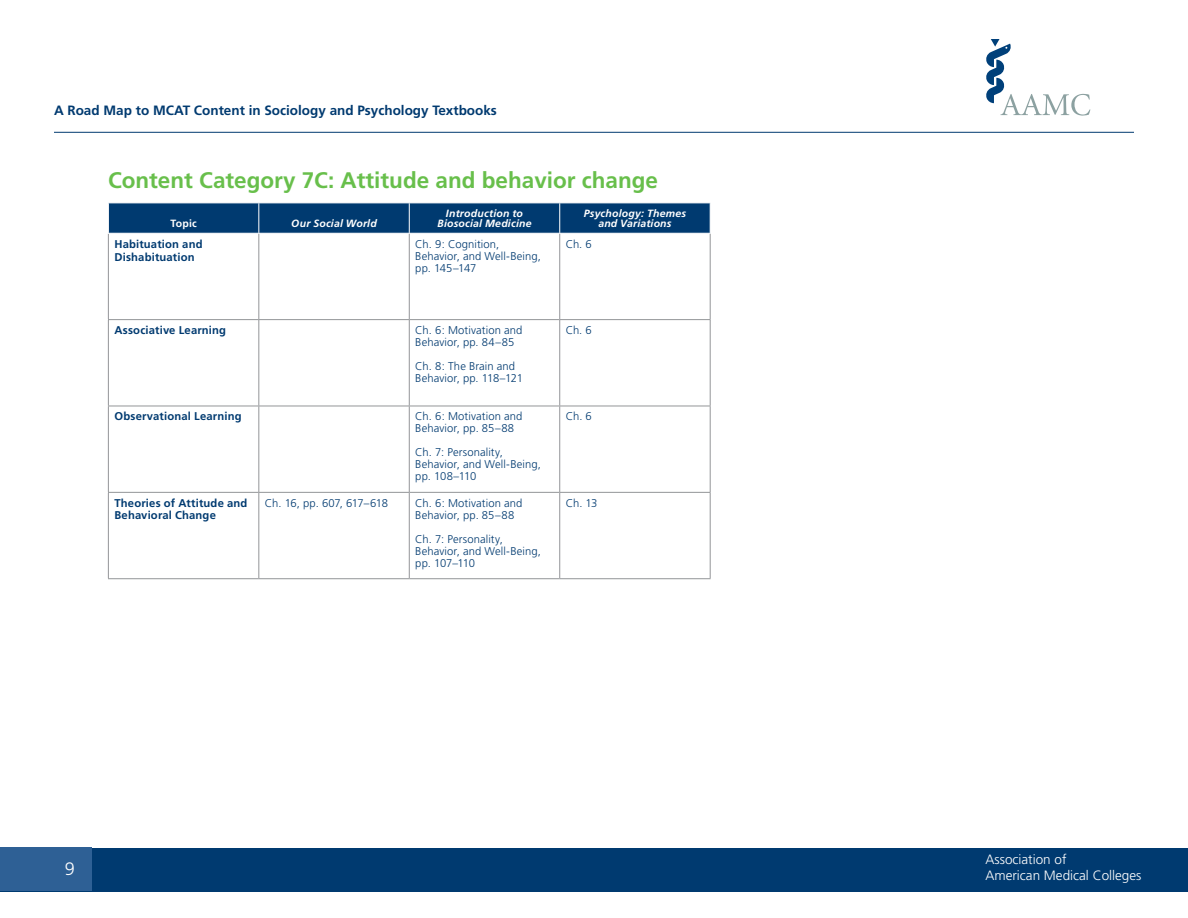
<style>
.page{position:relative;width:1188px;height:918px;background:#fff}
.page>*{position:absolute;margin:0;border:0;box-sizing:border-box;transform-origin:0 0}
.t1{font:700 22.5px "Frutiger";color:#68bf4b}
.t2{font:300 18px "Frutiger";color:#fff}
.t3{font:700 13.5px "Frutiger";color:#003a70}
.t4{font:300 13.5px/16.2px "Frutiger";color:#fff}
.t5{font:300 11.25px/12px "Frutiger";letter-spacing:.01em;color:#003a70}
.t6{font:700 11.25px/13.2px "Frutiger";letter-spacing:.015em;color:#003a70}
.t7{font:300 11.25px "Frutiger";letter-spacing:-.035em;color:#003a70}
.t8{font:italic 700 10.5px/10.5px "Frutiger";letter-spacing:.015em;color:#fff;text-align:center}
.t9{font:700 10.5px "Frutiger";letter-spacing:.02em;color:#fff}
</style>
<div class="page">
<svg style="left:986px;top:39px;width:104px;height:77px"></svg>
<hr style="left:54px;top:132px;width:1080px;height:1px;background:#003a70">
<div style="left:0;top:848px;width:1188px;height:44px;background:#003a70"></div>
<div style="left:0;top:848px;width:92px;height:43px;background:#2e6095"></div>
<svg style="left:109px;top:203px;width:601px;height:30px;background:#053e73"></svg>
<hr style="left:108px;top:234px;width:1px;height:85px;background:#939598">
<hr style="left:258px;top:234px;width:1px;height:85px;background:#939598">
<hr style="left:409px;top:234px;width:1px;height:85px;background:#939598">
<hr style="left:559px;top:234px;width:1px;height:85px;background:#939598">
<hr style="left:710px;top:234px;width:1px;height:85px;background:#939598">
<hr style="left:108px;top:319px;width:151px;height:1px;background:#939598">
<hr style="left:108px;top:320px;width:1px;height:86px;background:#939598">
<hr style="left:259px;top:319px;width:150px;height:1px;background:#939598">
<hr style="left:258px;top:320px;width:1px;height:86px;background:#939598">
<hr style="left:409px;top:319px;width:151px;height:1px;background:#939598">
<hr style="left:409px;top:320px;width:1px;height:86px;background:#939598">
<hr style="left:560px;top:319px;width:151px;height:1px;background:#939598">
<hr style="left:559px;top:320px;width:1px;height:86px;background:#939598">
<hr style="left:710px;top:320px;width:1px;height:86px;background:#939598">
<hr style="left:108px;top:406px;width:151px;height:1px;background:#939598">
<hr style="left:108px;top:406px;width:1px;height:86px;background:#939598">
<hr style="left:259px;top:406px;width:150px;height:1px;background:#939598">
<hr style="left:258px;top:406px;width:1px;height:86px;background:#939598">
<hr style="left:409px;top:406px;width:151px;height:1px;background:#939598">
<hr style="left:409px;top:406px;width:1px;height:86px;background:#939598">
<hr style="left:560px;top:406px;width:151px;height:1px;background:#939598">
<hr style="left:559px;top:406px;width:1px;height:86px;background:#939598">
<hr style="left:710px;top:406px;width:1px;height:86px;background:#939598">
<hr style="left:108px;top:492px;width:151px;height:1px;background:#939598">
<hr style="left:108px;top:493px;width:1px;height:85px;background:#939598">
<hr style="left:259px;top:492px;width:150px;height:1px;background:#939598">
<hr style="left:258px;top:493px;width:1px;height:85px;background:#939598">
<hr style="left:409px;top:492px;width:151px;height:1px;background:#939598">
<hr style="left:409px;top:493px;width:1px;height:85px;background:#939598">
<hr style="left:560px;top:492px;width:151px;height:1px;background:#939598">
<hr style="left:559px;top:493px;width:1px;height:85px;background:#939598">
<hr style="left:710px;top:493px;width:1px;height:85px;background:#939598">
<hr style="left:108px;top:578px;width:151px;height:1px;background:#939598">
<hr style="left:259px;top:578px;width:150px;height:1px;background:#939598">
<hr style="left:409px;top:578px;width:151px;height:1px;background:#939598">
<hr style="left:560px;top:578px;width:151px;height:1px;background:#939598">
<hr style="left:258px;top:203px;width:1px;height:30px;background:#fff">
<hr style="left:409px;top:203px;width:1px;height:30px;background:#fff">
<hr style="left:559px;top:203px;width:1px;height:30px;background:#fff">
<p class="t3" style="left:54px;top:102px;width:444px">A Road Map to MCAT Content in Sociology and Psychology Textbooks</p>
<h1 class="t1" style="left:108px;top:166px;width:552px">Content Category 7C: Attitude and behavior change</h1>
<p class="t9" style="left:170px;top:217px;width:28px">Topic</p>
<p class="t8" style="left:291px;top:218px;width:87px">Our Social World</p>
<p class="t8" style="left:437px;top:208px;width:96px">Introduction to<br>Biosocial Medicine</p>
<p class="t8" style="left:584px;top:208px;width:104px">Psychology: Themes and Variations</p>
<p class="t6" style="left:114px;top:237px;width:90px">Habituation and<br>Dishabituation</p>
<p class="t5" style="left:415px;top:238px;width:127px">Ch. 9: Cognition,<br>Behavior, and Well-Being, pp. 145–147</p>
<p class="t5" style="left:566px;top:238px;width:28px">Ch. 6</p>
<p class="t6" style="left:114px;top:324px;width:113px">Associative Learning</p>
<p class="t5" style="left:415px;top:324px;width:109px">Ch. 6: Motivation and<br>Behavior, pp. 84–85</p>
<p class="t5" style="left:415px;top:360px;width:109px">Ch. 8: The Brain and<br>Behavior, pp. 118–121</p>
<p class="t6" style="left:114px;top:410px;width:129px">Observational Learning</p>
<p class="t5" style="left:415px;top:411px;width:109px">Ch. 6: Motivation and<br>Behavior, pp. 85–88</p>
<p class="t5" style="left:415px;top:447px;width:127px">Ch. 7: Personality,<br>Behavior, and Well-Being, pp. 108–110</p>
<p class="t6" style="left:114px;top:497px;width:135px;line-height:12px">Theories of Attitude and<br>Behavioral Change</p>
<p class="t7" style="left:265px;top:497px;width:125px">Ch. 16, pp. 607, 617–618</p>
<p class="t5" style="left:415px;top:497px;width:109px">Ch. 6: Motivation and<br>Behavior, pp. 85–88</p>
<p class="t5" style="left:415px;top:533px;width:127px">Ch. 7: Personality,<br>Behavior, and Well-Being, pp. 107–110</p>
<p class="t5" style="left:566px;top:324px;width:28px">Ch. 6</p>
<p class="t5" style="left:566px;top:411px;width:28px">Ch. 6</p>
<p class="t5" style="left:566px;top:497px;width:33px">Ch. 13</p>
<h2 class="t2" style="left:65px;top:859px;width:12px">9</h2>
<p class="t4" style="left:986px;top:852px;width:158px">Association of<br>American Medical Colleges</p>
</div>
